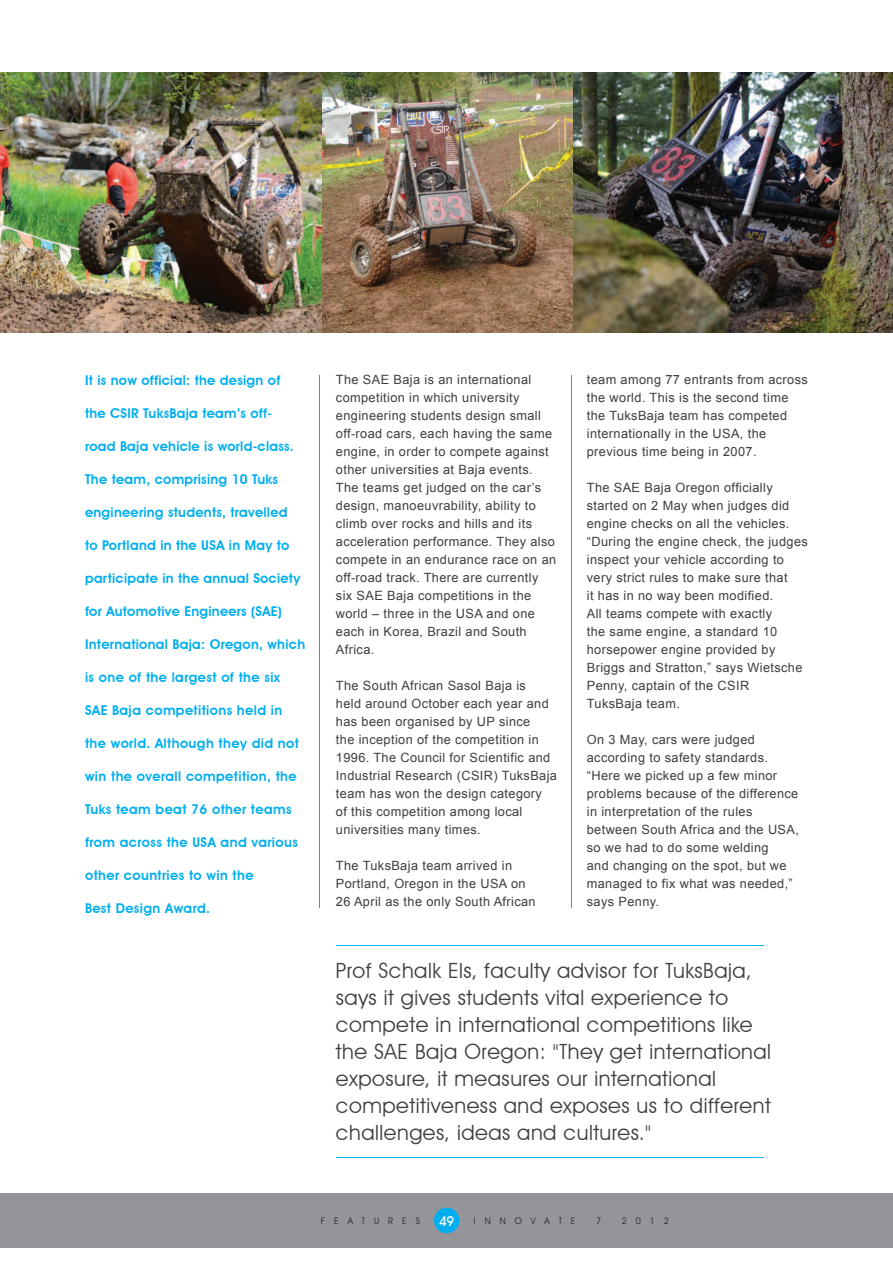
<style>
.page{position:relative;width:893px;height:1263px;background:#fff}
.page>*{position:absolute;margin:0;border:0;box-sizing:border-box;transform-origin:0 0}
.t1{font:21px/27px "Avant Garde IT Cby BT";letter-spacing:.025em;color:#3e3e3f}
.t2{font:600 13.5px "Avant Garde IT Cby BT";letter-spacing:.02em;color:#00aeef}
.t3{font:500 13.5px "Avant Garde IT Cby BT";color:#fff}
.t4{font:12.75px/18px "Arial";letter-spacing:.03em;color:#3e3e3f}
.t5{font:9px "Avant Garde IT Cby BT";letter-spacing:1em;color:#231f20}
</style>
<div class="page">
<div style="left:0;top:1194px;width:893px;height:54px;background:#939598"></div>
<hr style="left:571px;top:375px;width:1px;height:532px;background:#00aeef">
<hr style="left:319px;top:375px;width:1px;height:532px;background:#00aeef">
<hr style="left:336px;top:945px;width:428px;height:1px;background:#00baf1">
<hr style="left:336px;top:1157px;width:428px;height:1px;background:#00baf1">
<img style="left:321px;top:73px;width:572px;height:259px">
<img style="left:0;top:73px;width:321px;height:259px">
<div style="left:434px;top:1208px;width:25px;height:25px;background:#00aeef;border-radius:50%"></div>
<p class="t2" style="left:85px;top:372px;width:197px">It is now official: the design of</p>
<p class="t2" style="left:85px;top:405px;width:189px">the CSIR TuksBaja team’s off-</p>
<p class="t2" style="left:85px;top:438px;width:210px">road Baja vehicle is world-class.</p>
<p class="t2" style="left:85px;top:471px;width:195px">The team, comprising 10 Tuks</p>
<p class="t2" style="left:85px;top:504px;width:204px">engineering students, travelled</p>
<p class="t2" style="left:85px;top:537px;width:206px">to Portland in the USA in May to</p>
<p class="t2" style="left:85px;top:570px;width:217px">participate in the annual Society</p>
<p class="t2" style="left:85px;top:603px;width:198px">for Automotive Engineers (SAE)</p>
<p class="t2" style="left:85px;top:636px;width:222px">International Baja: Oregon, which</p>
<p class="t2" style="left:85px;top:669px;width:197px">is one of the largest of the six</p>
<p class="t2" style="left:85px;top:702px;width:199px">SAE Baja competitions held in</p>
<p class="t2" style="left:85px;top:735px;width:215px">the world. Although they did not</p>
<p class="t2" style="left:85px;top:768px;width:213px">win the overall competition, the</p>
<p class="t2" style="left:85px;top:801px;width:208px">Tuks team beat 76 other teams</p>
<p class="t2" style="left:85px;top:834px;width:214px">from across the USA and various</p>
<p class="t2" style="left:85px;top:867px;width:170px">other countries to win the</p>
<p class="t2" style="left:85px;top:900px;width:127px">Best Design Award.</p>
<p class="t4" style="left:336px;top:371px;width:222px">The SAE Baja is an international competition in which university engineering students design small off-road cars, each having the same engine, in order to compete against other universities at Baja events.<br>The teams get judged on the car’s design, manoeuvrability, ability to climb over rocks and hills and its acceleration performance. They also compete in an endurance race on an off-road track. There are currently six SAE Baja competitions in the world – three in the USA and one each in Korea, Brazil and South<br>Africa.</p>
<p class="t4" style="left:336px;top:677px;width:223px">The South African Sasol Baja is<br>held around October each year and has been organised by UP since<br>the inception of the competition in<br>1996. The Council for Scientific and<br>Industrial Research (CSIR) TuksBaja team has won the design category<br>of this competition among local universities many times.</p>
<p class="t4" style="left:336px;top:857px;width:201px">The TuksBaja team arrived in<br>Portland, Oregon in the USA on<br>26 April as the only South African</p>
<p class="t4" style="left:587px;top:371px;width:222px">team among 77 entrants from across the world. This is the second time the TuksBaja team has competed internationally in the USA, the previous time being in 2007.</p>
<p class="t4" style="left:587px;top:479px;width:223px">The SAE Baja Oregon officially started on 2 May when judges did engine checks on all the vehicles. “During the engine check, the judges inspect your vehicle according to very strict rules to make sure that<br>it has in no way been modified.<br>All teams compete with exactly<br>the same engine, a standard 10 horsepower engine provided by<br>Briggs and Stratton,” says Wietsche<br>Penny, captain of the CSIR<br>TuksBaja team.</p>
<p class="t4" style="left:587px;top:731px;width:214px">On 3 May, cars were judged according to safety standards. “Here we picked up a few minor problems because of the difference in interpretation of the rules between South Africa and the USA, so we had to do some welding<br>and changing on the spot, but we managed to fix what was needed,” says Penny.</p>
<p class="t1" style="left:336px;top:956px;width:437px">Prof Schalk Els, faculty advisor for TuksBaja, says it gives students vital experience to compete in international competitions like the SAE Baja Oregon: "They get international exposure, it measures our international competitiveness and exposes us to different challenges, ideas and cultures."</p>
<p class="t5" style="left:321px;top:1215px;width:101px">FEATURES</p>
<p class="t3" style="left:439px;top:1213px;width:17px">49</p>
<p class="t5" style="left:474px;top:1215px;width:103px">INNOVATE</p>
<p class="t5" style="left:596px;top:1215px;width:7px">7</p>
<p class="t5" style="left:622px;top:1215px;width:49px">2012</p>
</div>
